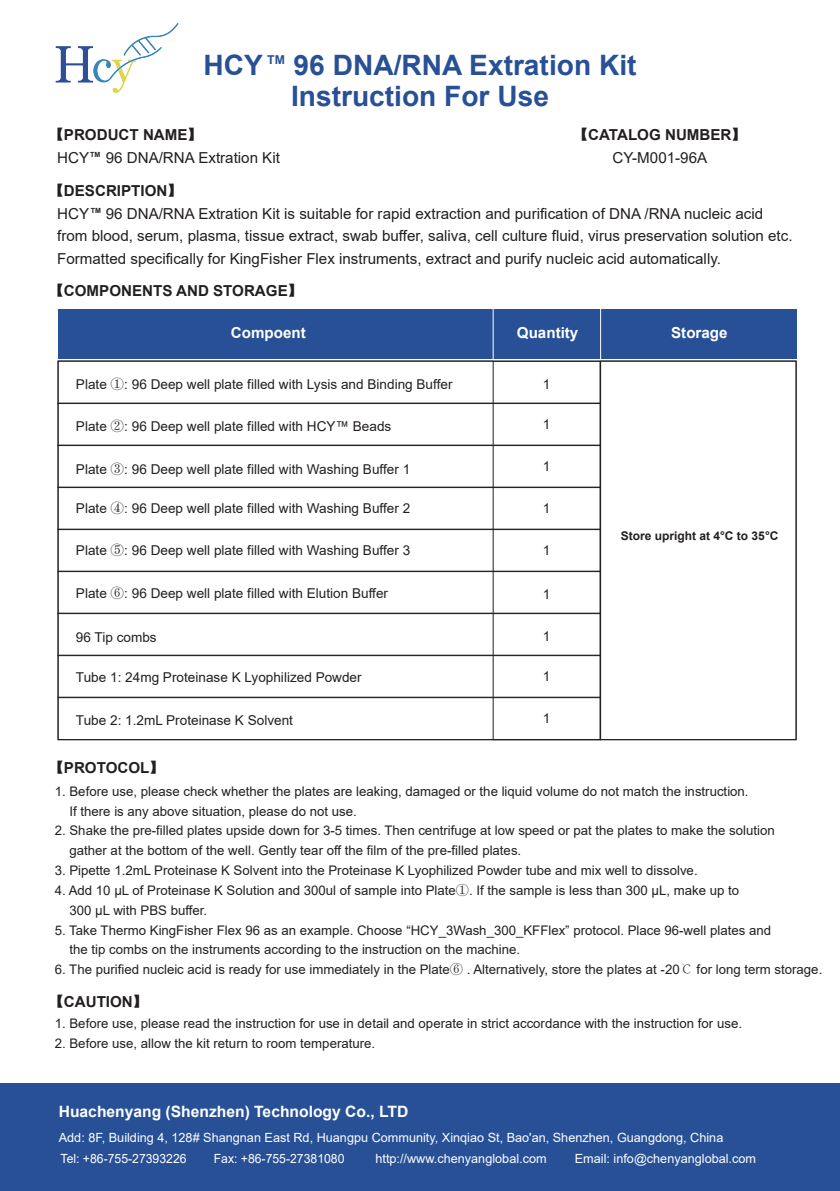
<style>
.page{position:relative;width:840px;height:1191px;background:#fff}
.page>*{position:absolute;margin:0;border:0;box-sizing:border-box;transform-origin:0 0}
.t1{font:700 28.2px/30.6px "Arial";color:#275097;text-align:center}
.t2{font:700 15.6px "Arial";color:#fff}
.t3{font:15.2px/22.6px "Arial";color:#231f20}
.t4{font:700 15.2px "Arial";color:#231f20}
.t5{font:700 15.2px "Arial";color:#fff}
.t6{font:13.6px "Arial";color:#231f20}
.t7{font:13.2px/19.8px "Arial";color:#231f20}
.t8{font:12.6px/21px "Arial";color:#fff}
.t9{font:12.6px "Arial";color:#fff;scale:.96 1}
.t10{font:700 12.2px "Arial";color:#275097}
.t11{font:700 12px "Arial";color:#231f20}
.t12{font:700 7px "Arial";color:#231f20}
.s1{font-family:"Adobe Song Std";font-weight:300}
.s2{font-weight:700}
</style>
<div class="page">
<img style="left:55px;top:23px;width:124px;height:70px">
<div style="left:58px;top:309px;width:737px;height:50px;background:#275097"></div>
<div style="left:58px;top:360px;width:542px;height:44px;border:1px solid #231f20"></div>
<div style="left:58px;top:402px;width:542px;height:44px;border:1px solid #231f20"></div>
<div style="left:58px;top:444px;width:542px;height:44px;border:1px solid #231f20"></div>
<div style="left:58px;top:486px;width:542px;height:44px;border:1px solid #231f20"></div>
<div style="left:58px;top:528px;width:542px;height:44px;border:1px solid #231f20"></div>
<div style="left:58px;top:570px;width:542px;height:44px;border:1px solid #231f20"></div>
<div style="left:58px;top:612px;width:542px;height:44px;border:1px solid #231f20"></div>
<div style="left:58px;top:654px;width:542px;height:44px;border:1px solid #231f20"></div>
<div style="left:58px;top:696px;width:542px;height:44px;border:1px solid #231f20"></div>
<div style="left:599px;top:360px;width:197px;height:380px;border:1px solid #231f20"></div>
<div style="left:492px;top:306px;width:108px;height:54px;border:1px solid #fff"></div>
<div style="left:0;top:1083px;width:839px;height:108px;background:#275097"></div>
<h1 class="t1" style="left:203px;top:50px;width:434px">HCY 96 DNA/RNA Extration Kit<br>Instruction For Use</h1>
<p class="t10" style="left:267px;top:51px;width:19px">TM</p>
<p class="t4" style="left:49px;top:124px;width:155px"><span class="s1">【</span>PRODUCT NAME<span class="s1">】</span></p>
<p class="t4" style="left:572px;top:124px;width:175px"><span class="s1">【</span>CATALOG NUMBER<span class="s1">】</span></p>
<p class="t3" style="left:57px;top:146px;width:224px">HCY 96 DNA/RNA Extration Kit</p>
<p class="t3" style="left:612px;top:146px;width:96px">CY-M001-96A</p>
<p class="t3" style="left:57px;top:179px;width:736px;text-indent:-8px"><span class="s1">【</span><span class="s2">DESCRIPTION</span><span class="s1">】<br></span>HCY 96 DNA/RNA Extration Kit is suitable for rapid extraction and purification of DNA /RNA nucleic acid from blood, serum, plasma, tissue extract, swab buffer, saliva, cell culture fluid, virus preservation solution etc.<br>Formatted specifically for KingFisher Flex instruments, extract and purify nucleic acid automatically.</p>
<p class="t12" style="left:90px;top:150px;width:12px">TM</p>
<p class="t12" style="left:91px;top:205px;width:12px">TM</p>
<p class="t4" style="left:49px;top:280px;width:255px"><span class="s1">【</span>COMPONENTS AND STORAGE<span class="s1">】</span></p>
<p class="t5" style="left:231px;top:322px;width:76px">Compoent</p>
<p class="t5" style="left:516px;top:322px;width:63px">Quantity</p>
<p class="t5" style="left:670px;top:322px;width:58px">Storage</p>
<p class="t6" style="left:76px;top:375px;width:378px">Plate <span class="s1">①</span>: 96 Deep well plate filled with Lysis and Binding Buffer</p>
<p class="t6" style="left:542px;top:375px;width:9px">1</p>
<p class="t6" style="left:542px;top:415px;width:9px">1</p>
<p class="t6" style="left:542px;top:457px;width:9px">1</p>
<p class="t6" style="left:542px;top:499px;width:9px">1</p>
<p class="t6" style="left:542px;top:541px;width:9px">1</p>
<p class="t6" style="left:542px;top:585px;width:9px">1</p>
<p class="t6" style="left:542px;top:627px;width:9px">1</p>
<p class="t6" style="left:542px;top:667px;width:9px">1</p>
<p class="t6" style="left:542px;top:709px;width:9px">1</p>
<p class="t6" style="left:76px;top:417px;width:317px">Plate <span class="s1">②</span>: 96 Deep well plate filled with HCY™ Beads</p>
<p class="t6" style="left:76px;top:460px;width:335px">Plate <span class="s1">③</span>: 96 Deep well plate filled with Washing Buffer 1</p>
<p class="t6" style="left:76px;top:499px;width:335px">Plate <span class="s1">④</span>: 96 Deep well plate filled with Washing Buffer 2</p>
<p class="t6" style="left:76px;top:540px;width:335px">Plate <span class="s1">⑤</span>: 96 Deep well plate filled with Washing Buffer 3</p>
<p class="t6" style="left:76px;top:583px;width:313px">Plate <span class="s1">⑥</span>: 96 Deep well plate filled with Elution Buffer</p>
<p class="t6" style="left:76px;top:627px;width:82px">96 Tip combs</p>
<p class="t6" style="left:76px;top:667px;width:287px">Tube 1: 24mg Proteinase K Lyophilized Powder</p>
<p class="t6" style="left:76px;top:710px;width:218px">Tube 2: 1.2mL Proteinase K Solvent</p>
<p class="t4" style="left:49px;top:757px;width:117px"><span class="s1">【</span>PROTOCOL<span class="s1">】</span></p>
<p class="t11" style="left:620px;top:527px;width:159px">Store upright at 4°C to 35°C</p>
<p class="t7" style="left:69px;top:781px;width:680px;text-indent:-15px">1. Before use, please check whether the plates are leaking, damaged or the liquid volume do not match the instruction.<br>If there is any above situation, please do not use.</p>
<p class="t7" style="left:69px;top:820px;width:706px;text-indent:-15px">2. Shake the pre-filled plates upside down for 3-5 times. Then centrifuge at low speed or pat the plates to make the solution gather at the bottom of the well. Gently tear off the film of the pre-filled plates.</p>
<p class="t7" style="left:55px;top:860px;width:644px">3. Pipette 1.2mL Proteinase K Solvent into the Proteinase K Lyophilized Powder tube and mix well to dissolve.</p>
<p class="t7" style="left:69px;top:880px;width:670px;text-indent:-15px">4. Add 10 μL of Proteinase K Solution and 300ul of sample into Plate<span class="s1">①</span>. If the sample is less than 300 µL, make up to<br>300 µL with PBS buffer.</p>
<p class="t7" style="left:69px;top:920px;width:702px;text-indent:-15px">5. Take Thermo KingFisher Flex 96 as an example. Choose “HCY_3Wash_300_KFFlex” protocol. Place 96-well plates and the tip combs on the instruments according to the instruction on the machine.</p>
<p class="t7" style="left:55px;top:959px;width:768px">6. The purified nucleic acid is ready for use immediately in the Plate<span class="s1">⑥</span> . Alternatively, store the plates at -20<span class="s1">℃</span> for long term storage.</p>
<p class="t4" style="left:49px;top:990px;width:101px"><span class="s1">【</span>CAUTION<span class="s1">】</span></p>
<p class="t7" style="left:55px;top:1013px;width:688px">1. Before use, please read the instruction for use in detail and operate in strict accordance with the instruction for use.</p>
<p class="t7" style="left:55px;top:1033px;width:322px">2. Before use, allow the kit return to room temperature.</p>
<p class="t2" style="left:59px;top:1100px;width:351px">Huachenyang (Shenzhen) Technology Co., LTD</p>
<p class="t8" style="left:59px;top:1126px;width:665px">Add: 8F, Building 4, 128# Shangnan East Rd, Huangpu Community, Xinqiao St, Bao'an, Shenzhen, Guangdong, China<br>Tel: +86-755-27393226</p>
<p class="t9" style="left:214px;top:1149px;width:138px">Fax: +86-755-27381080</p>
<p class="t8" style="left:375px;top:1147px;width:173px">http://www.chenyanglobal.com</p>
<p class="t8" style="left:574px;top:1147px;width:183px">Email: info@chenyanglobal.com</p>
</div>
